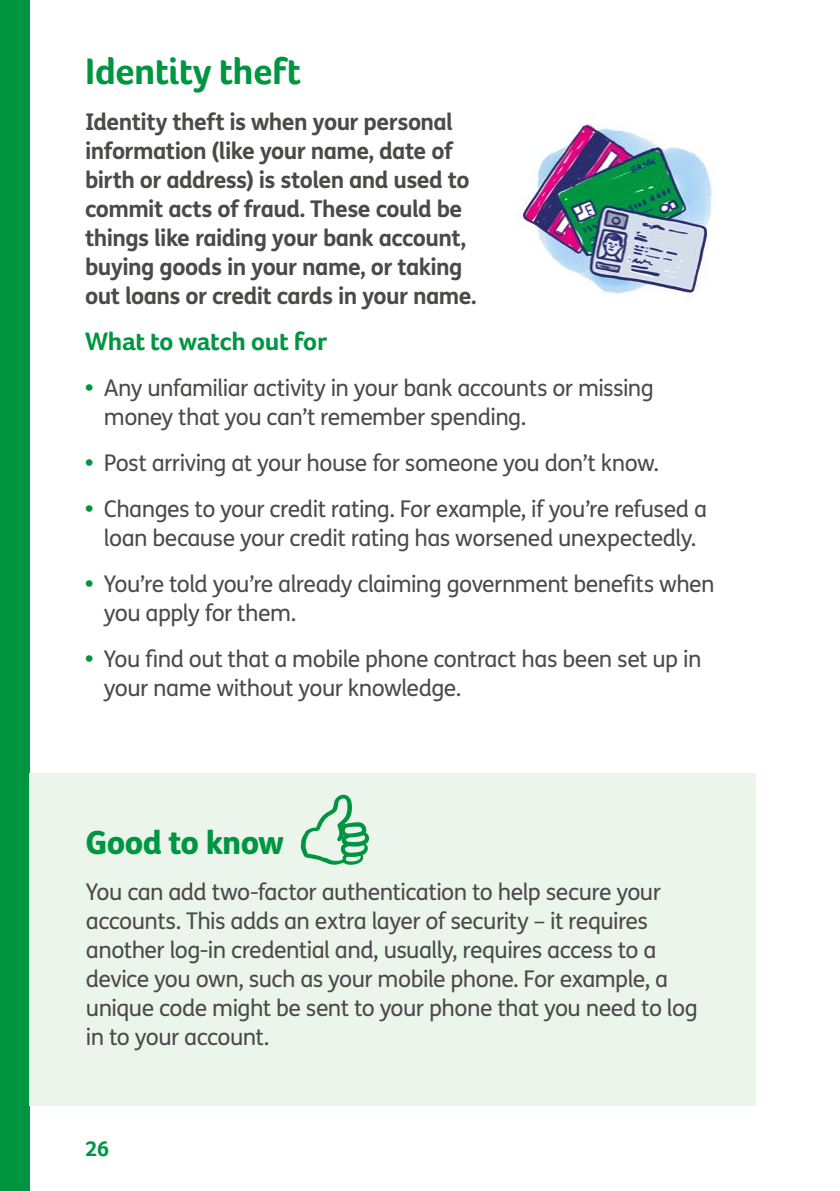
<style>
.page{position:relative;width:840px;height:1191px;background:#fff}
.page>*{position:absolute;margin:0;border:0;box-sizing:border-box;transform-origin:0 0}
.Green_Page_heading_19pt{font:700 38px "Foco Age UK";letter-spacing:-.015em;color:#009641}
.Body_copy_11_5_over_14_5pt{font:800 32px "FS Me";letter-spacing:-.025em;color:#009641}
.Green_subheading{font:700 26px "Foco Age UK";letter-spacing:-.015em;color:#009641}
.Body_copy_11_5_over_14_5pt-2{font:23px/29px "FS Me";letter-spacing:-.025em;color:#4a4a49}
.Body_copy_11_5_over_14_5pt-3{font:700 23px/29px "FS Me";letter-spacing:-.025em;color:#4a4a49}
.t1{font:700 22px "Foco Age UK";color:#009641}
.s1{color:#fff}
.s2{font-weight:800;color:#009641}
</style>
<div class="page">
<div style="left:0;top:0;width:29px;height:1191px;background:#009641"></div>
<div style="left:29px;top:773px;width:726px;height:333px;background:#ebf5ec"></div>
<svg style="left:300px;top:794px;width:69px;height:70px"></svg>
<img style="left:519px;top:116px;width:193px;height:178px">
<p class="Green_Page_heading_19pt" style="left:85px;top:48px;width:217px">Identity theft</p>
<p class="Body_copy_11_5_over_14_5pt-3" style="left:85px;top:107px;width:393px">Identity theft is when your personal information (like your name, date of birth or address) is stolen and used to commit acts of fraud. These could be things like raiding your bank account, buying goods in your name, or taking out loans or credit cards in your name.</p>
<p class="Green_subheading" style="left:85px;top:326px;width:248px">What to watch out for<span class="s1">.</span></p>
<p class="Body_copy_11_5_over_14_5pt-2" style="left:104px;top:374px;width:551px;text-indent:-19px"><span class="s2">•</span> Any unfamiliar activity in your bank accounts or missing money that you can’t remember spending.</p>
<p class="Body_copy_11_5_over_14_5pt-2" style="left:85px;top:449px;width:575px"><span class="s2">•</span> Post arriving at your house for someone you don’t know.</p>
<p class="Body_copy_11_5_over_14_5pt-2" style="left:85px;top:495px;width:623px;text-align:center"><span class="s2">•</span> Changes to your credit rating. For example, if you’re refused a loan because your credit rating has worsened unexpectedly.</p>
<p class="Body_copy_11_5_over_14_5pt-2" style="left:104px;top:570px;width:612px;text-indent:-19px"><span class="s2">•</span> You’re told you’re already claiming government benefits when you apply for them.</p>
<p class="Body_copy_11_5_over_14_5pt-2" style="left:104px;top:645px;width:598px;text-indent:-19px"><span class="s2">•</span> You find out that a mobile phone contract has been set up in your name without your knowledge.</p>
<p class="Body_copy_11_5_over_14_5pt" style="left:86px;top:822px;width:199px">Good to know</p>
<p class="Body_copy_11_5_over_14_5pt-2" style="left:86px;top:877px;width:613px">You can add two-factor authentication to help secure your accounts. This adds an extra layer of security – it requires another log-in credential and, usually, requires access to a device you own, such as your mobile phone. For example, a unique code might be sent to your phone that you need to log in to your account.</p>
<p class="t1" style="left:85px;top:1135px;width:26px">26</p>
</div>
